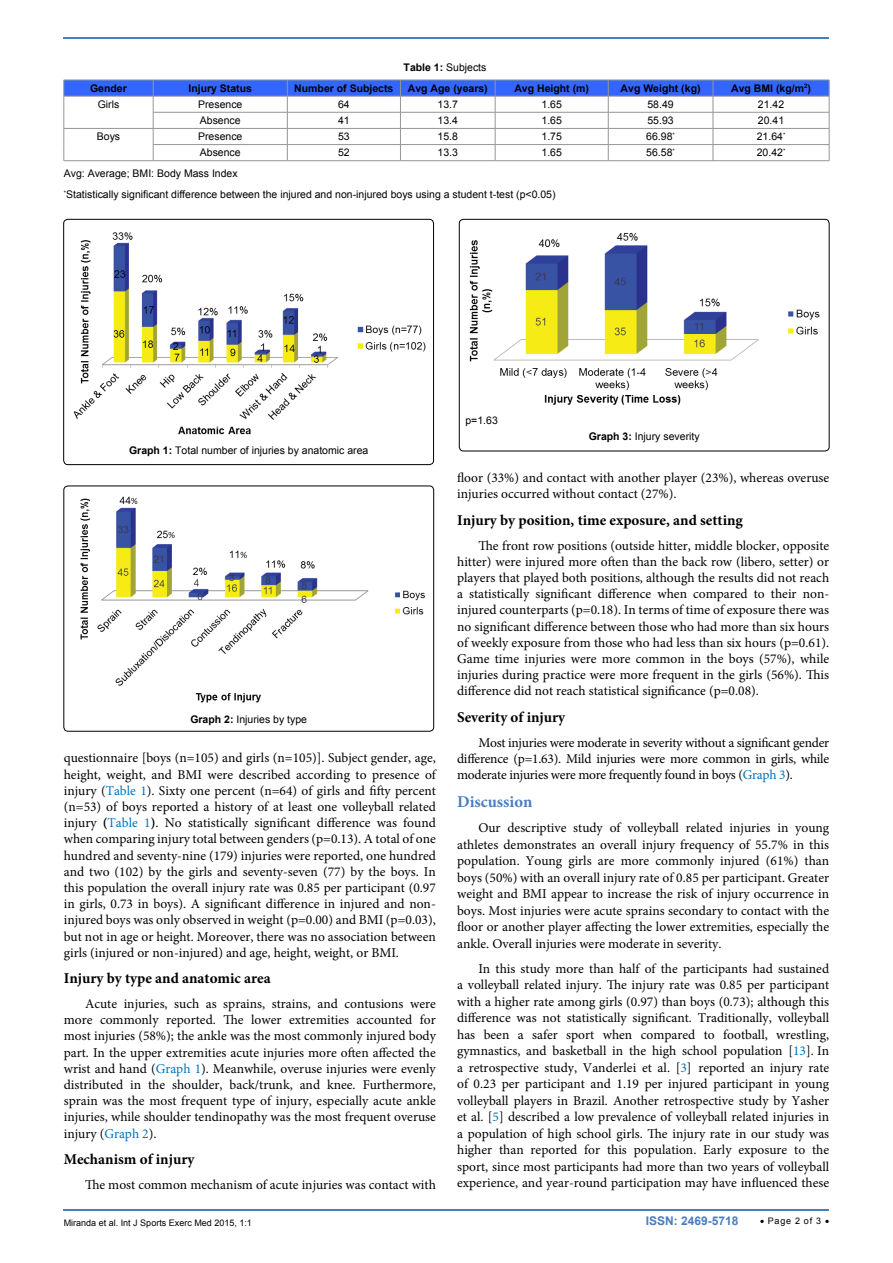
<style>
.page{position:relative;width:893px;height:1263px;background:#fff}
.page>*{position:absolute;margin:0;border:0;box-sizing:border-box;transform-origin:0 0}
.t1{font:700 16.5px "Minion Pro";color:#487ec0}
.t2{font:700 15px "Minion Pro";color:#000}
.t3{font:13.5px/16.2px "Minion Pro";color:#000;text-align:justify}
.t4{font:700 12px "Arial";color:#487ec0}
.t5{font:10.5px/21.1px "Arial";color:#000}
.t6{font:700 10.5px "Arial";color:#000}
.t7{font:9px "Arial";color:#000}
.s1{font-weight:700}
.s2{color:#0072bc}
</style>
<div class="page">
<hr style="left:64px;top:1209px;width:765px;height:2px;background:#487ec0">
<hr style="left:64px;top:37px;width:765px;height:2px;background:#487ec0">
<svg style="left:64px;top:80px;width:766px;height:81px"></svg>
<hr style="left:64px;top:160px;width:89px;height:1px;background:#939598">
<hr style="left:153px;top:160px;width:134px;height:1px;background:#939598">
<hr style="left:287px;top:160px;width:113px;height:1px;background:#939598">
<hr style="left:400px;top:160px;width:95px;height:1px;background:#939598">
<hr style="left:495px;top:160px;width:113px;height:1px;background:#939598">
<hr style="left:608px;top:160px;width:105px;height:1px;background:#939598">
<hr style="left:713px;top:160px;width:116px;height:1px;background:#939598">
<div style="left:64px;top:219px;width:370px;height:246px;border:1px solid #000;border-radius:4px"></div>
<img style="left:73px;top:232px;width:353px;height:203px">
<div style="left:64px;top:486px;width:370px;height:245px;border:1px solid #000;border-radius:4px"></div>
<img style="left:80px;top:496px;width:345px;height:207px">
<div style="left:459px;top:219px;width:370px;height:232px;border:1px solid #000;border-radius:4px"></div>
<img style="left:469px;top:233px;width:351px;height:172px">
<p class="t5" style="left:404px;top:57px;width:84px"><span class="s1">Table 1:</span> Subjects</p>
<p class="t6" style="left:90px;top:81px;width:38px">Gender</p>
<p class="t6" style="left:188px;top:81px;width:65px">Injury Status</p>
<p class="t6" style="left:294px;top:81px;width:101px">Number of Subjects</p>
<p class="t6" style="left:408px;top:81px;width:81px">Avg Age (years)</p>
<p class="t6" style="left:514px;top:81px;width:76px">Avg Height (m)</p>
<p class="t6" style="left:621px;top:81px;width:81px">Avg Weight (kg)</p>
<p class="t6" style="left:731px;top:81px;width:81px">Avg BMI (kg/m<sup>2</sup>)</p>
<p class="t5" style="left:98px;top:94px;width:23px">Girls</p>
<p class="t5" style="left:198px;top:94px;width:46px">Presence</p>
<p class="t5" style="left:338px;top:94px;width:13px">64</p>
<p class="t5" style="left:438px;top:94px;width:22px">13.7</p>
<p class="t5" style="left:541px;top:94px;width:22px">1.65</p>
<p class="t5" style="left:647px;top:94px;width:28px">58.49</p>
<p class="t5" style="left:758px;top:94px;width:28px">21.42</p>
<p class="t5" style="left:200px;top:110px;width:42px">Absence</p>
<p class="t5" style="left:338px;top:110px;width:13px">41</p>
<p class="t5" style="left:438px;top:110px;width:22px">13.4</p>
<p class="t5" style="left:541px;top:110px;width:22px">1.65</p>
<p class="t5" style="left:647px;top:110px;width:28px">55.93</p>
<p class="t5" style="left:758px;top:110px;width:28px">20.41</p>
<p class="t5" style="left:97px;top:126px;width:25px">Boys</p>
<p class="t5" style="left:198px;top:126px;width:46px">Presence</p>
<p class="t5" style="left:338px;top:126px;width:13px">53</p>
<p class="t5" style="left:438px;top:126px;width:22px">15.8</p>
<p class="t5" style="left:541px;top:126px;width:22px">1.75</p>
<p class="t5" style="left:646px;top:126px;width:30px">66.98<sup>*</sup></p>
<p class="t5" style="left:757px;top:126px;width:30px">21.64<sup>*</sup></p>
<p class="t5" style="left:200px;top:142px;width:42px">Absence</p>
<p class="t5" style="left:338px;top:142px;width:13px">52</p>
<p class="t5" style="left:438px;top:142px;width:22px">13.3</p>
<p class="t5" style="left:541px;top:142px;width:22px">1.65</p>
<p class="t5" style="left:646px;top:142px;width:30px">56.58<sup>*</sup></p>
<p class="t5" style="left:757px;top:142px;width:30px">20.42<sup>*</sup></p>
<p class="t5" style="left:64px;top:163px;width:493px">Avg: Average; BMI: Body Mass Index<br><sup>*</sup>Statistically significant difference between the injured and non-injured boys using a student t-test (p&lt;0.05)</p>
<p class="t5" style="left:129px;top:440px;width:241px"><span class="s1">Graph 1:</span> Total number of injuries by anatomic area</p>
<p class="t5" style="left:190px;top:709px;width:118px"><span class="s1">Graph 2:</span> Injuries by type</p>
<p class="t3" style="left:64px;top:750px;width:374px">questionnaire [boys (n=105) and girls (n=105)]. Subject gender, age, height, weight, and BMI were described according to presence of injury (<span class="s2">Table 1</span>). Sixty one percent (n=64) of girls and fifty percent (n=53) of boys reported a history of at least one volleyball related injury <span class="s1">(</span><span class="s2">Table 1</span><span class="s1">)</span>. No statistically significant difference was found when comparing injury total between genders (p=0.13). A total of one hundred and seventy-nine (179) injuries were reported, one hundred and two (102) by the girls and seventy-seven (77) by the boys. In this population the overall injury rate was 0.85 per participant (0.97 in girls, 0.73 in boys). A significant difference in injured and non&shy;injured boys was only observed in weight (p=0.00) and BMI (p=0.03), but not in age or height. Moreover, there was no association between girls (injured or non-injured) and age, height, weight, or BMI.</p>
<p class="t2" style="left:64px;top:968px;width:209px">Injury by type and anatomic area</p>
<p class="t3" style="left:64px;top:996px;width:374px;text-indent:21px">Acute injuries, such as sprains, strains, and contusions were more commonly reported. The lower extremities accounted for most injuries (58%); the ankle was the most commonly injured body part. In the upper extremities acute injuries more often affected the wrist and hand (<span class="s2">Graph 1</span>). Meanwhile, overuse injuries were evenly distributed in the shoulder, back/trunk, and knee. Furthermore, sprain was the most frequent type of injury, especially acute ankle injuries, while shoulder tendinopathy was the most frequent overuse injury (<span class="s2">Graph 2</span>).</p>
<p class="t2" style="left:64px;top:1149px;width:132px">Mechanism of injury</p>
<p class="t3" style="left:85px;top:1176px;width:352px">The most common mechanism of acute injuries was contact with</p>
<p class="t5" style="left:465px;top:409px;width:34px">p=1.63</p>
<p class="t5" style="left:589px;top:425px;width:112px"><span class="s1">Graph 3:</span> Injury severity</p>
<p class="t3" style="left:457px;top:470px;width:374px">floor (33%) and contact with another player (23%), whereas overuse injuries occurred without contact (27%).</p>
<p class="t2" style="left:457px;top:509px;width:287px">Injury by position, time exposure, and setting</p>
<p class="t3" style="left:457px;top:537px;width:374px;text-indent:21px">The front row positions (outside hitter, middle blocker, opposite hitter) were injured more often than the back row (libero, setter) or players that played both positions, although the results did not reach a statistically significant difference when compared to their non&shy;injured counterparts (p=0.18). In terms of time of exposure there was no significant difference between those who had more than six hours of weekly exposure from those who had less than six hours (p=0.61).<br>Game time injuries were more common in the boys (57%), while injuries during practice were more frequent in the girls (56%). This difference did not reach statistical significance (p=0.08).</p>
<p class="t2" style="left:457px;top:706px;width:110px">Severity of injury</p>
<p class="t3" style="left:457px;top:734px;width:374px;text-indent:21px">Most injuries were moderate in severity without a significant gender difference (p=1.63). Mild injuries were more common in girls, while moderate injuries were more frequently found in boys (<span class="s2">Graph 3</span>).</p>
<p class="t1" style="left:457px;top:790px;width:77px">Discussion</p>
<p class="t3" style="left:457px;top:820px;width:374px;text-indent:21px">Our descriptive study of volleyball related injuries in young athletes demonstrates an overall injury frequency of 55.7% in this population. Young girls are more commonly injured (61%) than boys (50%) with an overall injury rate of 0.85 per participant. Greater weight and BMI appear to increase the risk of injury occurrence in boys. Most injuries were acute sprains secondary to contact with the floor or another player affecting the lower extremities, especially the ankle. Overall injuries were moderate in severity.</p>
<p class="t3" style="left:457px;top:960px;width:374px;text-indent:21px">In this study more than half of the participants had sustained a volleyball related injury. The injury rate was 0.85 per participant with a higher rate among girls (0.97) than boys (0.73); although this difference was not statistically significant. Traditionally, volleyball has been a safer sport when compared to football, wrestling, gymnastics, and basketball in the high school population [<span class="s2">13</span>]. In a retrospective study, Vanderlei et al. [<span class="s2">3</span>] reported an injury rate of 0.23 per participant and 1.19 per injured participant in young volleyball players in Brazil. Another retrospective study by Yasher et al. [<span class="s2">5</span>] described a low prevalence of volleyball related injuries in a population of high school girls. The injury rate in our study was higher than reported for this population. Early exposure to the sport, since most participants had more than two years of volleyball experience, and year-round participation may have influenced these</p>
<p class="t7" style="left:64px;top:1216px;width:190px">Miranda et al. Int J Sports Exerc Med 2015, 1:1</p>
<p class="t4" style="left:646px;top:1212px;width:94px">ISSN: 2469-5718</p>
<p class="t7" style="left:760px;top:1214px;width:71px">• Page 2 of 3 •</p>
</div>
